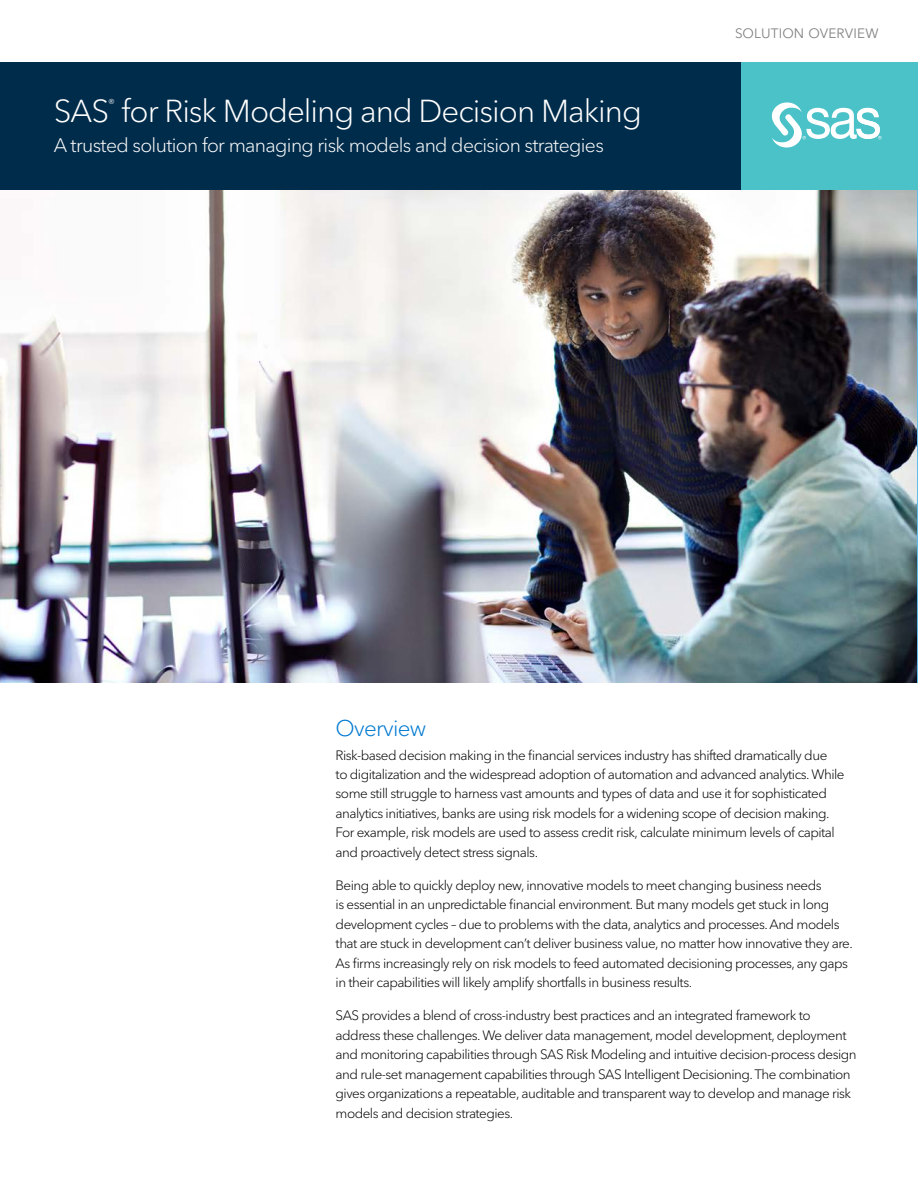
<style>
.page{position:relative;width:918px;height:1188px;background:#fff}
.page>*{position:absolute;margin:0;border:0;box-sizing:border-box;transform-origin:0 0}
.t1{font:300 31.5px "Avenir Next W1 G";letter-spacing:-.03em;color:#fff}
.t2{font:300 22.5px "Avenir Next W1 G";letter-spacing:-.03em;color:#0079d1}
.t3{font:300 19.5px "Avenir Next W1 G";letter-spacing:-.035em;color:#fff}
.t4{font:300 13.5px/19.5px "Avenir Next W1 G";letter-spacing:-.035em;color:#000}
.t5{font:13.5px "Avenir Next W1 G";letter-spacing:.01em;color:#828181}
.t6{font:300 11.4px "Avenir Next W1 G";color:#fff}
</style>
<div class="page">
<img style="left:0;top:189px;width:917px;height:493px">
<div style="left:0;top:62px;width:918px;height:127px;background:#002c4b"></div>
<div style="left:741px;top:62px;width:177px;height:127px;background:#4bc2c8"></div>
<svg style="left:771px;top:102px;width:111px;height:46px"></svg>
<h1 class="t1" style="left:54px;top:93px;width:590px">SAS for Risk Modeling and Decision Making</h1>
<p class="t6" style="left:108px;top:96px;width:8px">®</p>
<h3 class="t3" style="left:54px;top:134px;width:551px">A trusted solution for managing risk models and decision strategies</h3>
<p class="t5" style="left:735px;top:26px;width:145px">SOLUTION OVERVIEW</p>
<h2 class="t2" style="left:336px;top:714px;width:92px">Overview</h2>
<p class="t4" style="left:336px;top:745px;width:510px">Risk-based decision making in the financial services industry has shifted dramatically due<br>to digitalization and the widespread adoption of automation and advanced analytics. While some still struggle to harness vast amounts and types of data and use it for sophisticated analytics initiatives, banks are using risk models for a widening scope of decision making.<br>For example, risk models are used to assess credit risk, calculate minimum levels of capital and proactively detect stress signals.</p>
<p class="t4" style="left:336px;top:876px;width:519px">Being able to quickly deploy new, innovative models to meet changing business needs<br>is essential in an unpredictable financial environment. But many models get stuck in long development cycles – due to problems with the data, analytics and processes. And models that are stuck in development can’t deliver business value, no matter how innovative they are.<br>As firms increasingly rely on risk models to feed automated decisioning processes, any gaps in their capabilities will likely amplify shortfalls in business results.</p>
<p class="t4" style="left:336px;top:1006px;width:523px">SAS provides a blend of cross-industry best practices and an integrated framework to address these challenges. We deliver data management, model development, deployment and monitoring capabilities through SAS Risk Modeling and intuitive decision-process design and rule-set management capabilities through SAS Intelligent Decisioning. The combination gives organizations a repeatable, auditable and transparent way to develop and manage risk models and decision strategies.</p>
</div>
